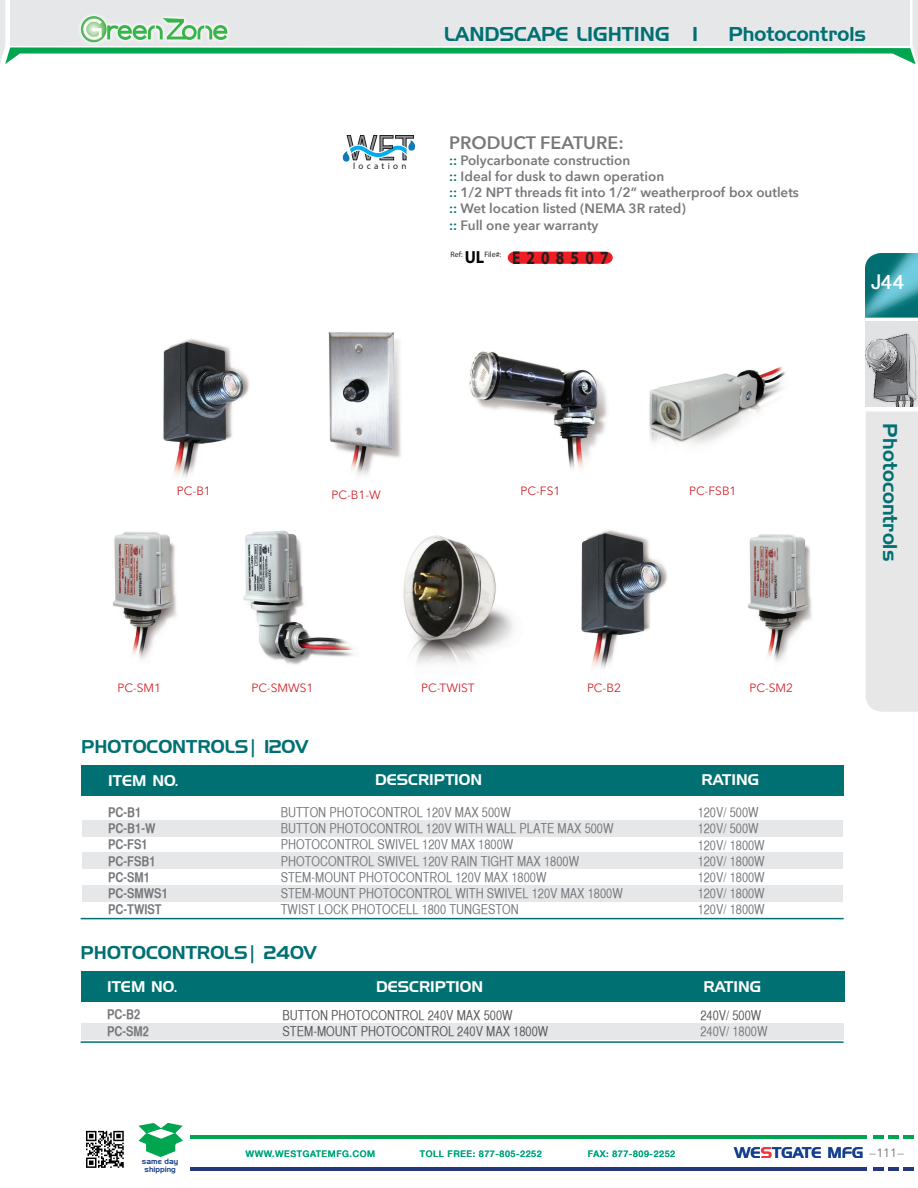
<style>
.page{position:relative;width:918px;height:1188px;background:#fff}
.page>*{position:absolute;margin:0;border:0;box-sizing:border-box;transform-origin:0 0}
.t1{font:19.5px "Handel Gothic BT";color:#017072}
.t2{font:700 19.5px "Kannada Sangam MN";color:#fff}
.t3{font:700 18.45px "Myriad Pro";color:#231f20;scale:.83 1}
.t4{font:18px "Handel Gothic BT";color:#017072}
.bullet-conent{font:600 18px "Avenir Next";color:#76787b}
.t5{font:700 17.55px "Myriad Pro";color:#050504;scale:.93 1}
.t6{font:15px "Handel Gothic BT";color:#fff}
.t7{font:15px "Handel Gothic BT";color:#143f8e}
.t8{font:13.5px "Helvetica CY Plain";color:#76787b}
.bullet-conent-2{font:600 13.5px "Avenir Next";color:#76787b}
.t9{font:13.5px "Helvetica CY Plain";color:#57585a}
.t10{font:13.5px "Helvetica CY Bold";color:#76787b}
.CONTENT_TEXT10{font:12px "Avenir Next";color:#d1232a}
.t11{font:500 9px "Helvetica Neue";letter-spacing:.06em;color:#00a54f}
.t12{font:9px "Myriad Pro";letter-spacing:.36em;color:#231f20}
.t13{font:7.8px "Myriad Pro";color:#231f20}
.t14{font:7.5px/8.2px "Handel Gothic BT";color:#1b458a;text-align:center}
.s1{color:#017072}
.s2{color:#ee373b}
.s3{font-family:"Avenir Next";font-size:12px;color:#6c6d70}
</style>
<div class="page">
<svg style="left:0;top:0;width:918px;height:64px"></svg>
<hr style="left:133px;top:1136px;width:733px;height:3px;background:#00a54f">
<svg style="left:873px;top:1136px;width:41px;height:3px"></svg>
<hr style="left:133px;top:1167px;width:733px;height:3px;background:#25387c">
<svg style="left:873px;top:1167px;width:41px;height:3px"></svg>
<img style="left:86px;top:1130px;width:38px;height:38px">
<div style="left:130px;top:1120px;width:60px;height:64px;background:#fff"></div>
<svg style="left:139px;top:1123px;width:44px;height:34px"></svg>
<div style="left:866px;top:411px;width:52px;height:301px;background:#e7e7e7"></div>
<img style="left:865px;top:253px;width:53px;height:64px">
<img style="left:73px;top:12px;width:165px;height:35px">
<svg style="left:343px;top:135px;width:72px;height:27px"></svg>
<img style="left:112px;top:332px;width:700px;height:337px">
<div style="left:82px;top:821px;width:761px;height:16px;background:#e6e7e9"></div>
<div style="left:82px;top:853px;width:761px;height:16px;background:#e6e7e9"></div>
<div style="left:82px;top:886px;width:761px;height:16px;background:#e6e7e9"></div>
<div style="left:82px;top:766px;width:762px;height:30px;background:#017072"></div>
<hr style="left:81px;top:918px;width:763px;height:1px;background:#017072">
<div style="left:81px;top:1023px;width:763px;height:16px;background:#e6e7e9"></div>
<div style="left:81px;top:971px;width:764px;height:30px;background:#017072"></div>
<hr style="left:81px;top:1041px;width:763px;height:2px;background:#017072">
<img style="left:866px;top:322px;width:52px;height:84px">
<svg style="left:508px;top:252px;width:105px;height:12px"></svg>
<p class="t12" style="left:353px;top:161px;width:55px">location</p>
<p class="t1" style="left:444px;top:22px;width:256px">LANDSCAPE LIGHTING I</p>
<p class="t1" style="left:728px;top:22px;width:139px">Photocontrols</p>
<p class="bullet-conent" style="left:449px;top:131px;width:176px">PRODUCT FEATURE:</p>
<p class="bullet-conent-2" style="left:449px;top:152px;width:183px"><span class="s1">::</span> Polycarbonate construction</p>
<p class="bullet-conent-2" style="left:449px;top:168px;width:217px"><span class="s1">::</span> Ideal for dusk to dawn operation</p>
<p class="bullet-conent-2" style="left:449px;top:184px;width:351px"><span class="s1">::</span> 1/2 NPT threads fit into 1/2” weatherproof box outlets</p>
<p class="bullet-conent-2" style="left:449px;top:200px;width:238px"><span class="s1">::</span> Wet location listed (NEMA 3R rated)</p>
<p class="bullet-conent-2" style="left:449px;top:217px;width:151px"><span class="s1">::</span> Full one year warranty</p>
<p class="t13" style="left:451px;top:250px;width:14px">Ref:</p>
<p class="t13" style="left:484px;top:250px;width:18px">File#:</p>
<p class="t3" style="left:512px;top:245px;width:118px">E 2 0 8 5 0 7</p>
<p class="t5" style="left:465px;top:246px;width:23px">UL</p>
<p class="t2" style="left:871px;top:271px;width:35px">J44</p>
<p class="CONTENT_TEXT10" style="left:177px;top:484px;width:36px">PC-B1</p>
<p class="CONTENT_TEXT10" style="left:521px;top:484px;width:41px">PC-FS1</p>
<p class="CONTENT_TEXT10" style="left:689px;top:484px;width:49px">PC-FSB1</p>
<p class="CONTENT_TEXT10" style="left:331px;top:488px;width:51px">PC-B1-W</p>
<p class="CONTENT_TEXT10" style="left:118px;top:681px;width:45px">PC-SM1</p>
<p class="CONTENT_TEXT10" style="left:251px;top:680px;width:64px">PC-SMWS1</p>
<p class="CONTENT_TEXT10" style="left:421px;top:681px;width:55px">PC-TWIST</p>
<p class="CONTENT_TEXT10" style="left:587px;top:681px;width:36px">PC-B2</p>
<p class="CONTENT_TEXT10" style="left:749px;top:681px;width:45px">PC-SM2</p>
<p class="t4" style="left:81px;top:736px;width:228px">PHOTOCONTROLS| 120V</p>
<p class="t6" style="left:108px;top:772px;width:71px">ITEM NO.</p>
<p class="t6" style="left:375px;top:771px;width:109px">DESCRIPTION</p>
<p class="t6" style="left:701px;top:771px;width:59px">RATING</p>
<p class="t10" style="left:108px;top:804px;width:35px">PC-B1</p>
<p class="t10" style="left:108px;top:820px;width:49px">PC-B1-W</p>
<p class="t10" style="left:108px;top:836px;width:41px">PC-FS1</p>
<p class="t10" style="left:108px;top:853px;width:49px">PC-FSB1</p>
<p class="t10" style="left:108px;top:869px;width:43px">PC-SM1</p>
<p class="t10" style="left:108px;top:885px;width:61px">PC-SMWS1</p>
<p class="t10" style="left:108px;top:901px;width:55px">PC-TWIST</p>
<p class="t8" style="left:281px;top:805px;width:232px">BUTTON PHOTOCONTROL 120V MAX 500W</p>
<p class="t8" style="left:281px;top:821px;width:334px">BUTTON PHOTOCONTROL 120V WITH WALL PLATE MAX 500W</p>
<p class="t8" style="left:281px;top:837px;width:234px">PHOTOCONTROL SWIVEL 120V MAX 1800W</p>
<p class="t8" style="left:281px;top:853px;width:300px">PHOTOCONTROL SWIVEL 120V RAIN TIGHT MAX 1800W</p>
<p class="t8" style="left:281px;top:869px;width:267px">STEM-MOUNT PHOTOCONTROL 120V MAX 1800W</p>
<p class="t8" style="left:281px;top:886px;width:344px">STEM-MOUNT PHOTOCONTROL WITH SWIVEL 120V MAX 1800W</p>
<p class="t8" style="left:281px;top:902px;width:240px">TWIST LOCK PHOTOCELL 1800 TUNGESTON</p>
<p class="t8" style="left:698px;top:805px;width:62px">120V/ 500W</p>
<p class="t8" style="left:698px;top:821px;width:62px">120V/ 500W</p>
<p class="t8" style="left:698px;top:837px;width:69px">120V/ 1800W</p>
<p class="t8" style="left:698px;top:853px;width:69px">120V/ 1800W</p>
<p class="t8" style="left:698px;top:870px;width:69px">120V/ 1800W</p>
<p class="t8" style="left:698px;top:886px;width:69px">120V/ 1800W</p>
<p class="t8" style="left:698px;top:902px;width:69px">120V/ 1800W</p>
<p class="t4" style="left:81px;top:942px;width:237px">PHOTOCONTROLS| 240V</p>
<p class="t6" style="left:107px;top:977px;width:71px">ITEM NO.</p>
<p class="t6" style="left:376px;top:978px;width:109px">DESCRIPTION</p>
<p class="t6" style="left:704px;top:978px;width:59px">RATING</p>
<p class="t10" style="left:107px;top:1006px;width:35px">PC-B2</p>
<p class="t10" style="left:107px;top:1023px;width:43px">PC-SM2</p>
<p class="t9" style="left:283px;top:1007px;width:232px">BUTTON PHOTOCONTROL 240V MAX 500W</p>
<p class="t9" style="left:283px;top:1023px;width:267px">STEM-MOUNT PHOTOCONTROL 240V MAX 1800W</p>
<p class="t9" style="left:700px;top:1007px;width:62px">240V/ 500W</p>
<p class="t8" style="left:700px;top:1023px;width:69px">240V/ 1800W</p>
<p class="t1" style="left:902px;top:423px;width:139px;rotate:90deg">Photocontrols</p>
<p class="t14" style="left:142px;top:1157px;width:38px">same day shipping</p>
<p class="t14" style="left:142px;top:1162px;width:38px">same day shipping</p>
<p class="t11" style="left:246px;top:1147px;width:131px">WWW.WESTGATEMFG.COM</p>
<p class="t11" style="left:420px;top:1147px;width:123px">TOLL FREE: 877-805-2252</p>
<p class="t11" style="left:588px;top:1147px;width:89px">FAX: 877-809-2252</p>
<p class="t7" style="left:734px;top:1143px;width:172px">WE<span class="s2">S</span>TGATE MFG <span class="s3">—111—</span></p>
</div>
